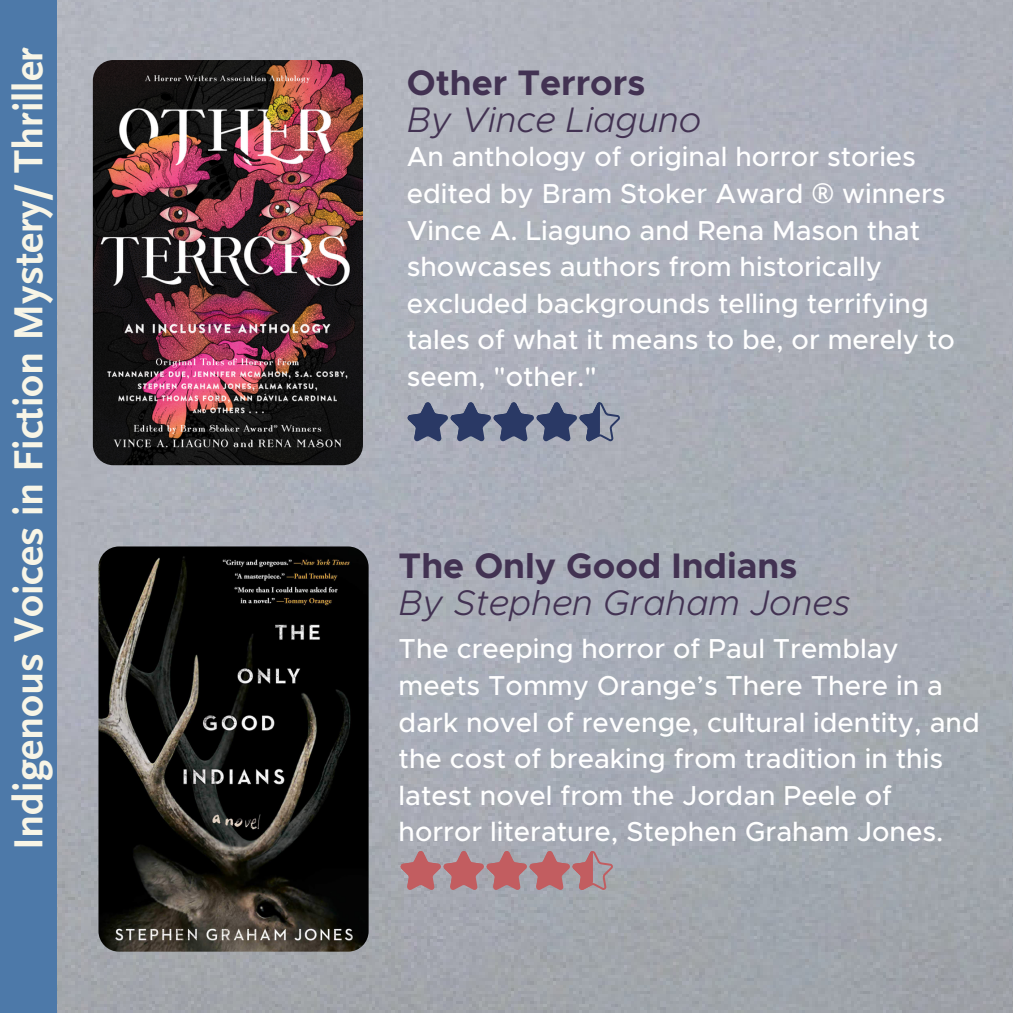
<style>
.page{position:relative;width:1013px;height:1013px;background:#fff}
.page>*{position:absolute;margin:0;border:0;box-sizing:border-box;transform-origin:0 0}
.t1{font:700 42.5px "Scala Sans";color:#f8f5e6}
.t2{font:italic 300 35.62px "Metropolis";color:#423252}
.t3{font:700 35.62px "Metropolis";color:#423252}
.t4{font:500 27.5px/36.5px "Metropolis";color:#fff}
.s1{font-family:"Noto Sans";font-weight:400}
</style>
<div class="page">
<img style="left:57px;top:0;width:955px;height:1012px">
<img style="left:93px;top:60px;width:270px;height:405px;border-radius:21px">
<img style="left:98px;top:546px;width:270px;height:405px;border-radius:21px">
<svg style="left:400px;top:850px;width:213px;height:40px"></svg>
<svg style="left:407px;top:402px;width:213px;height:40px"></svg>
<div style="left:0;top:0;width:57px;height:1012px;background:#4d79a9"></div>
<p class="t1" style="left:6px;top:850px;width:805px;rotate:-90deg">Indigenous Voices in Fiction Mystery/ Thriller</p>
<p class="t3" style="left:407px;top:67px;width:240px">Other Terrors</p>
<p class="t2" style="left:407px;top:104px;width:296px">By Vince Liaguno</p>
<p class="t4" style="left:407px;top:140px;width:549px">An anthology of original horror stories edited by Bram Stoker Award <span class="s1">®</span> winners Vince A. Liaguno and Rena Mason that showcases authors from historically excluded backgrounds telling terrifying tales of what it means to be, or merely to seem, "other."</p>
<p class="t3" style="left:398px;top:549px;width:400px">The Only Good Indians</p>
<p class="t2" style="left:398px;top:587px;width:453px">By Stephen Graham Jones</p>
<p class="t4" style="left:398px;top:632px;width:582px">The creeping horror of Paul Tremblay meets Tommy Orange’s There There in a dark novel of revenge, cultural identity, and the cost of breaking from tradition in this latest novel from the Jordan Peele of horror literature, Stephen Graham Jones.</p>
</div>
